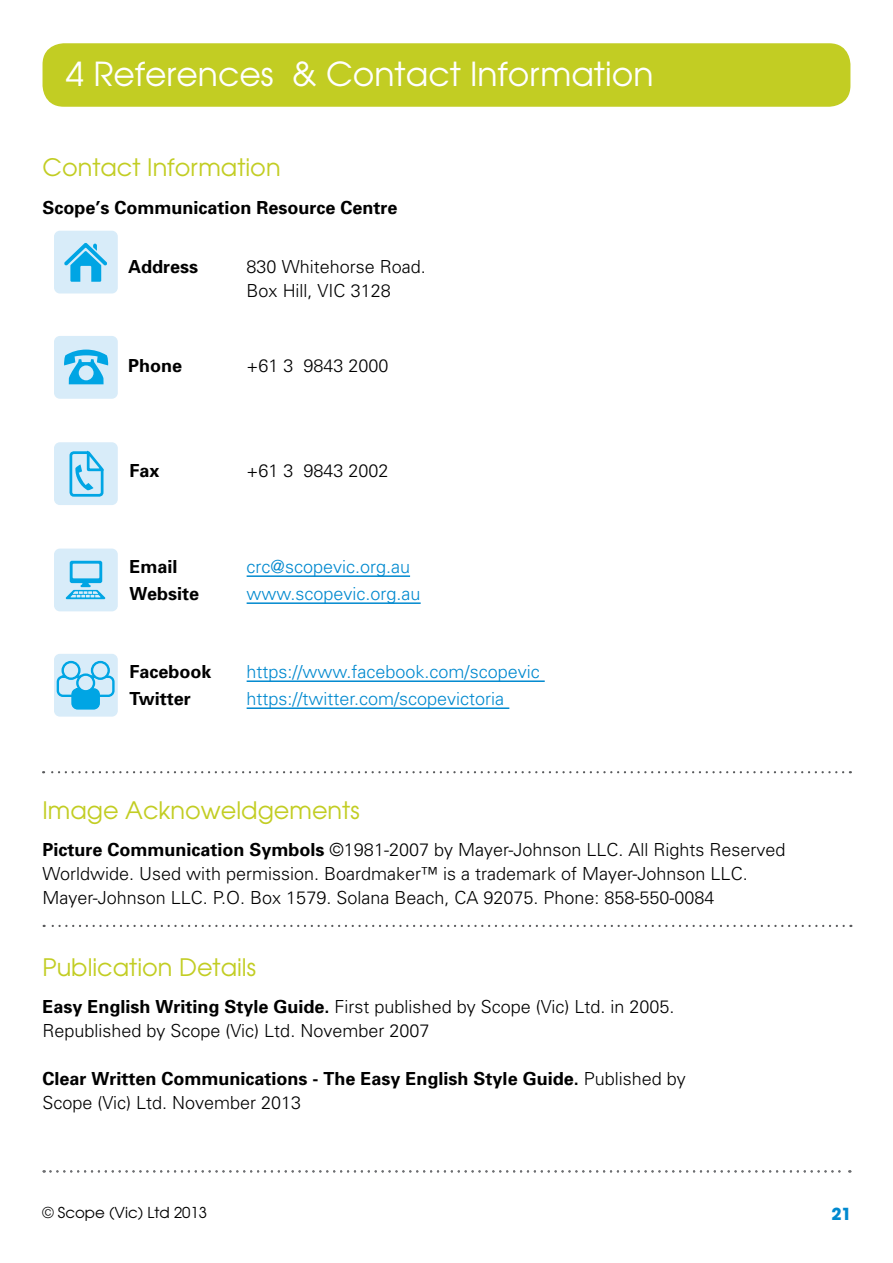
<style>
.page{position:relative;width:893px;height:1263px;background:#fff}
.page>*{position:absolute;margin:0;border:0;box-sizing:border-box;transform-origin:0 0}
.t1{font:33px "Avant Garde";color:#fff}
.t2{font:24px "Avant Garde";color:#c2cd23}
.t3{font:300 18px/24px "Univers";color:#000}
.t4{font:700 18px/24px "Univers";color:#000}
.t5{font:300 18px "Univers";color:#0089cf}
.t6{font:700 16.5px "Avant Garde";color:#0089cf}
.t7{font:15px "Avant Garde";color:#000}
.s1{font-weight:700}
.s2{font-weight:300}
</style>
<div class="page">
<div style="left:43px;top:43px;width:807px;height:64px;background:#c2cd23;border-radius:21px"></div>
<svg style="left:44px;top:1170px;width:806px;height:2px"></svg>
<hr style="left:247px;top:575px;width:163px;height:2px;background:#0089cf">
<hr style="left:247px;top:602px;width:174px;height:2px;background:#0089cf">
<hr style="left:247px;top:680px;width:298px;height:2px;background:#0089cf">
<hr style="left:247px;top:707px;width:262px;height:2px;background:#0089cf">
<svg style="left:43px;top:771px;width:800px;height:2px"></svg>
<div style="left:54px;top:336px;width:64px;height:63px;background:#d8ecf9;border-radius:6px"></div>
<svg style="left:64px;top:350px;width:44px;height:34px"></svg>
<div style="left:54px;top:231px;width:64px;height:62px;background:#d8ecf9;border-radius:6px"></div>
<svg style="left:64px;top:243px;width:43px;height:39px"></svg>
<div style="left:54px;top:549px;width:64px;height:62px;background:#d8ecf9;border-radius:6px"></div>
<svg style="left:66px;top:561px;width:39px;height:38px"></svg>
<div style="left:54px;top:442px;width:64px;height:63px;background:#d8ecf9;border-radius:6px"></div>
<svg style="left:69px;top:450px;width:35px;height:47px"></svg>
<div style="left:54px;top:654px;width:64px;height:63px;background:#d8ecf9;border-radius:6px"></div>
<svg style="left:56px;top:660px;width:59px;height:50px"></svg>
<svg style="left:44px;top:925px;width:800px;height:2px"></svg>
<h1 class="t1" style="left:66px;top:54px;width:589px">4 References &amp; Contact Information</h1>
<h2 class="t2" style="left:43px;top:152px;width:240px">Contact Information</h2>
<p class="t4" style="left:43px;top:195px;width:357px">Scope’s Communication Resource Centre</p>
<p class="t4" style="left:128px;top:255px;width:72px">Address</p>
<p class="t3" style="left:247px;top:255px;width:181px">830 Whitehorse Road.<br>Box Hill, VIC 3128</p>
<p class="t4" style="left:128px;top:354px;width:55px">Phone</p>
<p class="t3" style="left:247px;top:354px;width:143px">+61 3 9843 2000</p>
<p class="t4" style="left:130px;top:458px;width:32px">Fax</p>
<p class="t3" style="left:247px;top:458px;width:143px">+61 3 9843 2002</p>
<p class="t4" style="left:129px;top:555px;width:50px">Email</p>
<p class="t5" style="left:247px;top:556px;width:165px">crc@scopevic.org.au</p>
<p class="t4" style="left:129px;top:582px;width:71px">Website</p>
<p class="t5" style="left:247px;top:583px;width:176px">www.scopevic.org.au</p>
<p class="t4" style="left:129px;top:660px;width:84px">Facebook</p>
<p class="t5" style="left:247px;top:661px;width:295px">https://www.facebook.com/scopevic</p>
<p class="t4" style="left:129px;top:687px;width:63px">Twitter</p>
<p class="t5" style="left:247px;top:688px;width:259px">https://twitter.com/scopevictoria</p>
<h2 class="t2" style="left:43px;top:795px;width:319px">Image Acknoweldgements</h2>
<p class="t3" style="left:43px;top:837px;width:744px"><span class="s1">Picture Communication Symbols</span> ©1981-2007 by Mayer-Johnson LLC. All Rights Reserved<br>Worldwide. Used with permission. Boardmaker™ is a trademark of Mayer-Johnson LLC.<br>Mayer-Johnson LLC. P.O. Box 1579. Solana Beach, CA 92075. Phone: 858-550-0084</p>
<h2 class="t2" style="left:43px;top:952px;width:215px">Publication Details</h2>
<p class="t3" style="left:43px;top:994px;width:633px"><span class="s1">Easy English Writing Style Guide.</span> First published by Scope (Vic) Ltd. in 2005.<br>Republished by Scope (Vic) Ltd. November 2007</p>
<p class="t4" style="left:43px;top:1066px;width:645px">Clear Written Communications - The Easy English Style Guide. <span class="s2">Published by<br>Scope (Vic) Ltd. November 2013</span></p>
<p class="t7" style="left:43px;top:1203px;width:166px">© Scope (Vic) Ltd 2013</p>
<p class="t6" style="left:831px;top:1203px;width:22px">21</p>
</div>
